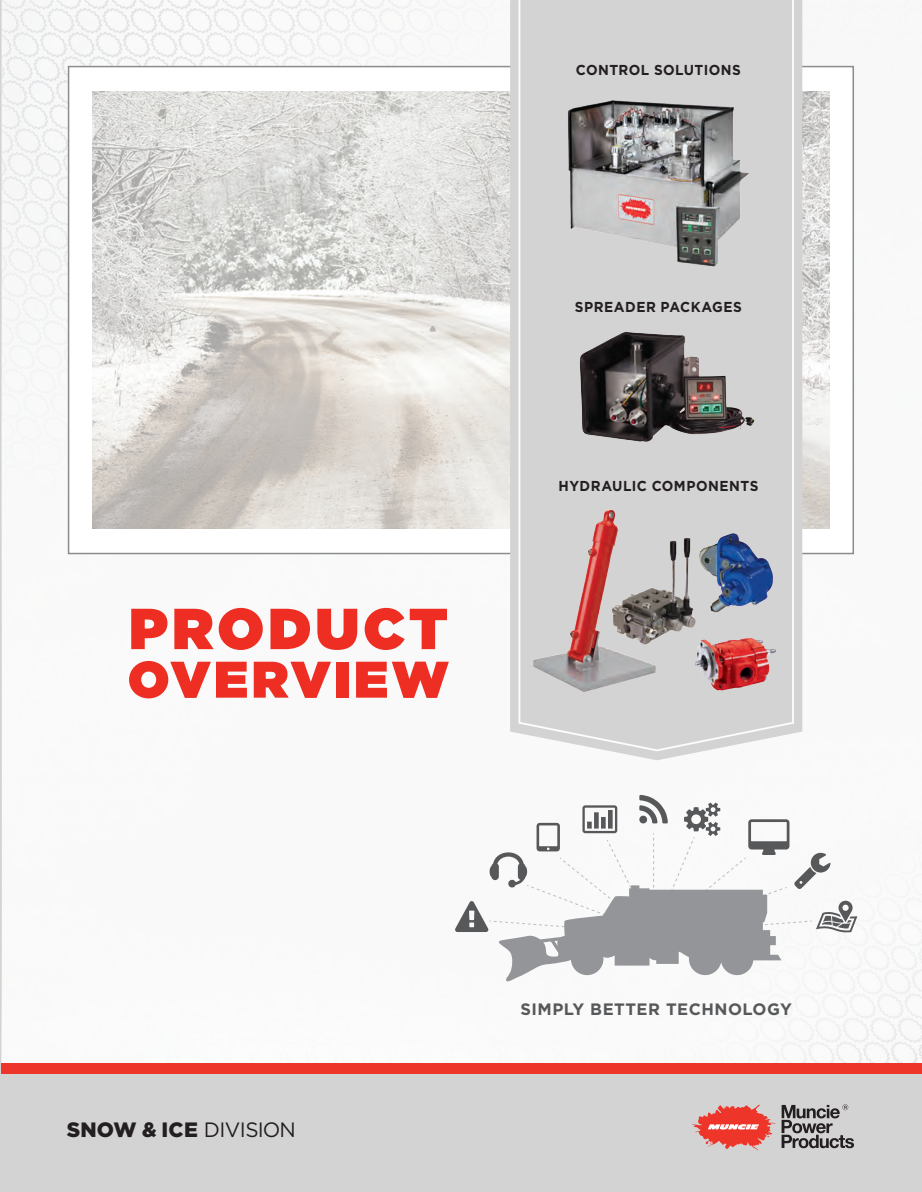
<style>
.page{position:relative;width:922px;height:1192px;background:#fff}
.page>*{position:absolute;margin:0;border:0;box-sizing:border-box;transform-origin:0 0}
.t1{font:900 57.6px "Gotham";letter-spacing:.07em;color:#ee2e22}
.t2{font:900 51.3px "Gotham";letter-spacing:.07em;color:#ee2e22}
.t3{font:900 20.7px "Gotham";letter-spacing:.01em;color:#231f20}
.Paragraph_Style_1{font:700 16.5px "Gotham";letter-spacing:.03em;color:#57585a}
.t4{font:700 14.4px "Gotham";letter-spacing:.035em;color:#231f20;scale:.95 1}
.s1{font-weight:400}
</style>
<div class="page">
<div style="left:1px;top:1062px;width:921px;height:12px;background:#ee3529"></div>
<div style="left:0;top:1074px;width:922px;height:117px;background:#d4d3d3"></div>
<div style="left:68px;top:66px;width:786px;height:488px;background:#fff;border:2px solid #8a8c8f"></div>
<img style="left:93px;top:91px;width:736px;height:437px">
<svg style="left:692px;top:1104px;width:162px;height:46px"></svg>
<svg style="left:510px;top:0;width:292px;height:760px;fill:#d4d3d3"></svg>
<div style="left:517px;top:0;width:278px;height:752px;background:#d4d3d3"></div>
<img style="left:554px;top:92px;width:204px;height:178px">
<img style="left:578px;top:332px;width:176px;height:110px">
<img style="left:502px;top:497px;width:158px;height:212px">
<svg style="left:455px;top:795px;width:402px;height:186px"></svg>
<img style="left:695px;top:637px;width:56px;height:53px">
<img style="left:609px;top:532px;width:104px;height:122px">
<img style="left:693px;top:528px;width:85px;height:88px">
<p class="t1" style="left:129px;top:587px;width:320px">PRODUCT</p>
<p class="t2" style="left:128px;top:642px;width:322px">OVERVIEW</p>
<p class="t4" style="left:576px;top:61px;width:175px">CONTROL SOLUTIONS</p>
<p class="t4" style="left:575px;top:297px;width:177px">SPREADER PACKAGES</p>
<p class="t4" style="left:558px;top:476px;width:212px">HYDRAULIC COMPONENTS</p>
<p class="t3" style="left:67px;top:1114px;width:231px">SNOW &amp; ICE <span class="s1">DIVISION</span></p>
<p class="Paragraph_Style_1" style="left:520px;top:997px;width:273px">SIMPLY BETTER TECHNOLOGY</p>
</div>
